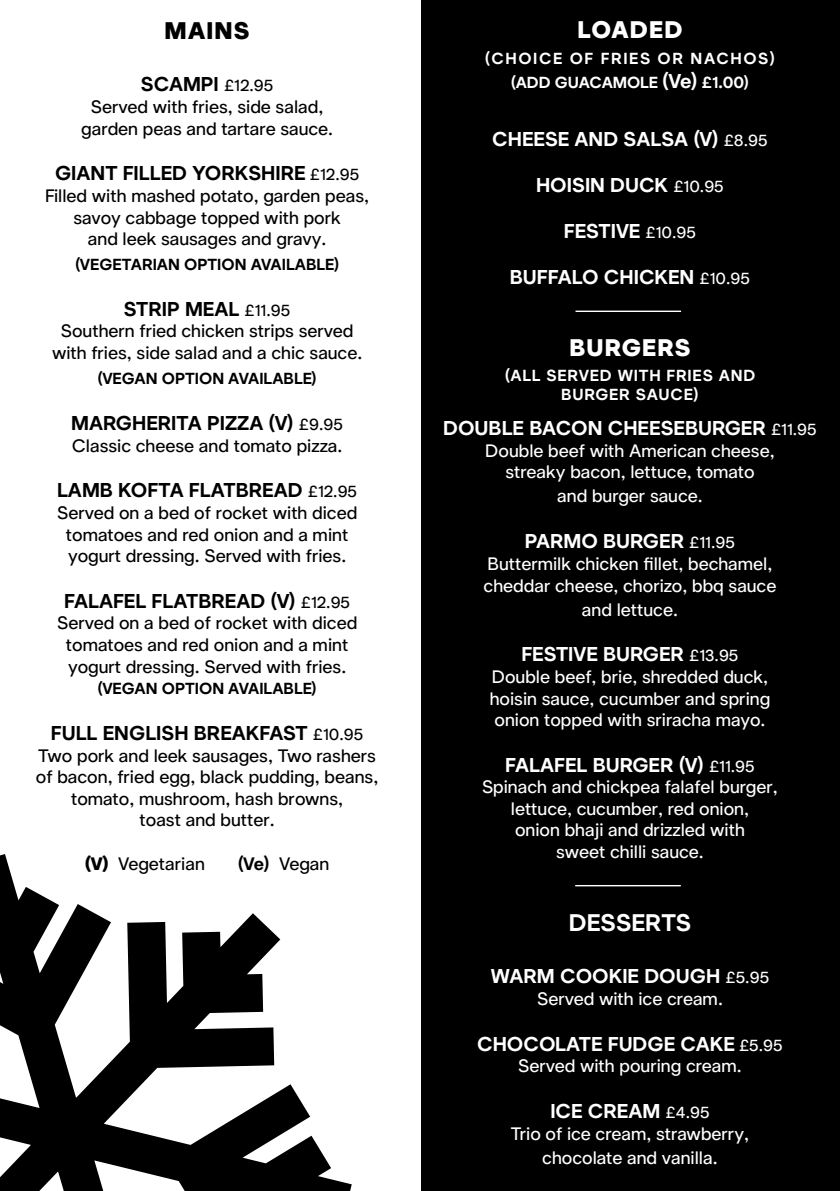
<style>
.page{position:relative;width:840px;height:1191px;background:#fff}
.page>*{position:absolute;margin:0;border:0;box-sizing:border-box;transform-origin:0 0}
.t1{font:900 24px "PST Mail Sans";letter-spacing:.05em;color:#fff}
.t2{font:700 24px "PST Mail Sans";color:#fff}
.t3{font:900 24px "PST Mail Sans";letter-spacing:.05em;color:#000}
.t4{font:700 20px "PST Mail Sans";color:#fff}
.t5{font:700 20px "PST Mail Sans";color:#000}
.t6{font:500 18px/21.6px "PST Mail Sans";color:#000;text-align:center}
.t7{font:500 18px/21.6px "PST Mail Sans";color:#fff;text-align:center}
.t8{font:700 16px "PST Mail Sans";color:#000}
.t9{font:700 16px/24px "PST Mail Sans";letter-spacing:.1em;color:#fff;text-align:center}
.t10{font:700 16px/19.2px "PST Mail Sans";letter-spacing:.05em;color:#fff;text-align:center}
.s1{font-weight:500;font-size:16px}
.s2{font-weight:900}
.s3{font-weight:700}
.s4{font-size:20px}
</style>
<div class="page">
<div style="left:420px;top:0;width:419px;height:1191px;background:#000"></div>
<hr style="left:575px;top:885px;width:105px;height:1px;background:#fff">
<hr style="left:575px;top:310px;width:105px;height:2px;background:#fff">
<svg style="left:0;top:854px;width:351px;height:337px"></svg>
<h1 class="t3" style="left:164px;top:11px;width:86px">MAINS</h1>
<p class="t5" style="left:141px;top:68px;width:134px">SCAMPI <span class="s1">£12.95</span></p>
<p class="t6" style="left:81px;top:95px;width:253px">Served with fries, side salad, garden peas and tartare sauce.</p>
<p class="t5" style="left:55px;top:157px;width:305px">GIANT FILLED YORKSHIRE <span class="s1">£12.95</span></p>
<p class="t6" style="left:45px;top:184px;width:325px">Filled with mashed potato, garden peas, savoy cabbage topped with pork<br>and leek sausages and gravy.</p>
<p class="t8" style="left:75px;top:252px;width:265px">(VEGETARIAN OPTION AVAILABLE)</p>
<p class="t5" style="left:124px;top:293px;width:168px">STRIP MEAL <span class="s1">£11.95</span></p>
<p class="t6" style="left:52px;top:320px;width:311px">Southern fried chicken strips served with fries, side salad and a chic sauce.</p>
<p class="t8" style="left:97px;top:366px;width:221px">(VEGAN OPTION AVAILABLE)</p>
<p class="t5" style="left:71px;top:407px;width:273px">MARGHERITA PIZZA (V) <span class="s1">£9.95</span></p>
<p class="t6" style="left:72px;top:434px;width:272px">Classic cheese and tomato pizza.</p>
<p class="t5" style="left:57px;top:474px;width:301px">LAMB KOFTA FLATBREAD <span class="s1">£12.95</span></p>
<p class="t6" style="left:57px;top:501px;width:301px">Served on a bed of rocket with diced tomatoes and red onion and a mint yogurt dressing. Served with fries.</p>
<p class="t5" style="left:64px;top:585px;width:287px">FALAFEL FLATBREAD (V) <span class="s1">£12.95</span></p>
<p class="t6" style="left:57px;top:612px;width:301px">Served on a bed of rocket with diced tomatoes and red onion and a mint yogurt dressing. Served with fries.</p>
<p class="t8" style="left:97px;top:676px;width:221px">(VEGAN OPTION AVAILABLE)</p>
<p class="t5" style="left:51px;top:717px;width:314px">FULL ENGLISH BREAKFAST <span class="s1">£10.95</span></p>
<p class="t6" style="left:36px;top:744px;width:344px">Two pork and leek sausages, Two rashers of bacon, fried egg, black pudding, beans, tomato, mushroom, hash browns,<br>toast and butter.</p>
<p class="t6" style="left:85px;top:852px;width:122px"><span class="s2">(V)</span> Vegetarian</p>
<p class="t6" style="left:237px;top:852px;width:93px"><span class="s3">(Ve)</span> Vegan</p>
<h1 class="t1" style="left:577px;top:10px;width:106px">LOADED</h1>
<p class="t9" style="left:484px;top:46px;width:291px">(CHOICE OF FRIES OR NACHOS) (ADD GUACAMOLE <span class="s4">(Ve)</span> £1.00)</p>
<p class="t4" style="left:492px;top:123px;width:277px">CHEESE AND SALSA (V) <span class="s1">£8.95</span></p>
<p class="t4" style="left:535px;top:169px;width:189px">HOISIN DUCK <span class="s1">£10.95</span></p>
<p class="t4" style="left:563px;top:215px;width:134px">FESTIVE <span class="s1">£10.95</span></p>
<p class="t4" style="left:509px;top:261px;width:241px">BUFFALO CHICKEN <span class="s1">£10.95</span></p>
<h1 class="t1" style="left:569px;top:327px;width:122px">BURGERS</h1>
<p class="t10" style="left:504px;top:365px;width:252px">(ALL SERVED WITH FRIES AND<br>BURGER SAUCE)</p>
<p class="t4" style="left:443px;top:412px;width:375px">DOUBLE BACON CHEESEBURGER <span class="s1">£11.95</span></p>
<p class="t7" style="left:485px;top:439px;width:291px">Double beef with American cheese, streaky bacon, lettuce, tomato</p>
<p class="t7" style="left:557px;top:485px;width:147px">and burger sauce.</p>
<p class="t4" style="left:524px;top:525px;width:211px">PARMO BURGER <span class="s1">£11.95</span></p>
<p class="t7" style="left:483px;top:552px;width:294px;text-align:left">Buttermilk chicken fillet, bechamel, cheddar cheese, chorizo, bbq sauce</p>
<p class="t7" style="left:581px;top:598px;width:97px">and lettuce.</p>
<p class="t4" style="left:521px;top:638px;width:218px">FESTIVE BURGER <span class="s1">£13.95</span></p>
<p class="t7" style="left:489px;top:665px;width:282px;text-align:left">Double beef, brie, shredded duck, hoisin sauce, cucumber and spring onion topped with sriracha mayo.</p>
<p class="t4" style="left:505px;top:748px;width:251px">FALAFEL BURGER (V) <span class="s1">£11.95</span></p>
<p class="t7" style="left:482px;top:775px;width:297px">Spinach and chickpea falafel burger, lettuce, cucumber, red onion,<br>onion bhaji and drizzled with<br>sweet chilli sauce.</p>
<h1 class="t2" style="left:568px;top:903px;width:124px">DESSERTS</h1>
<p class="t4" style="left:490px;top:960px;width:280px">WARM COOKIE DOUGH <span class="s1">£5.95</span></p>
<p class="t7" style="left:536px;top:987px;width:187px">Served with ice cream.</p>
<p class="t4" style="left:477px;top:1027px;width:307px">CHOCOLATE FUDGE CAKE <span class="s1">£5.95</span></p>
<p class="t7" style="left:518px;top:1054px;width:225px">Served with pouring cream.</p>
<p class="t4" style="left:550px;top:1095px;width:161px">ICE CREAM <span class="s1">£4.95</span></p>
<p class="t7" style="left:510px;top:1121px;width:239px;line-height:24px">Trio of ice cream, strawberry, chocolate and vanilla.</p>
</div>
